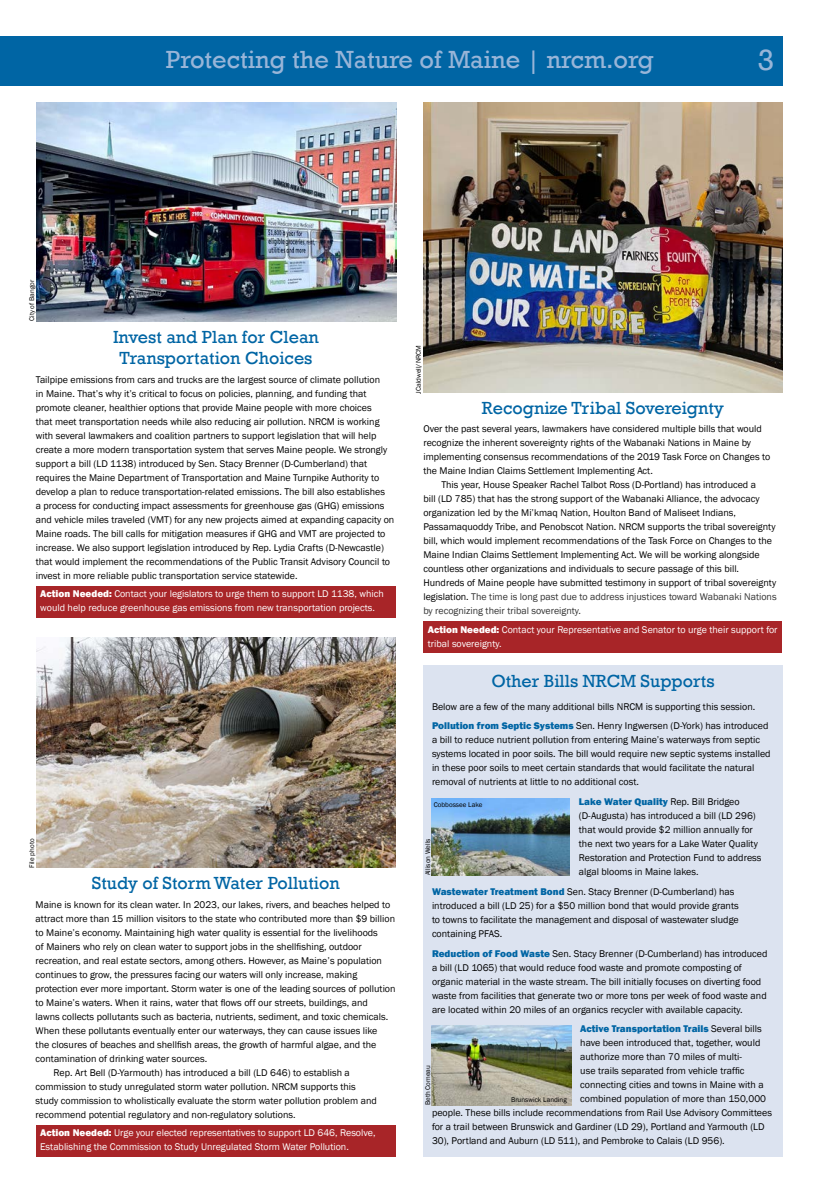
<style>
.page{position:relative;width:819px;height:1188px;background:#fff}
.page>*{position:absolute;margin:0;border:0;box-sizing:border-box;transform-origin:0 0}
.t1{font:30px "Rockwell";color:#98b5d8}
.t2{font:25.5px "Rockwell";color:#98b5d8}
.t3{font:18px/21.6px "Rockwell";color:#0065a4;text-align:center}
.t4{font:10px/14px "Franklin Gothic";color:#000}
.t5{font:10px/14px "Franklin Gothic";color:#fff}
.t6{font:800 10px "Franklin Gothic";color:#0065a4}
.t7{font:7px "Franklin Gothic";color:#000}
.s1{font-weight:800}
.s2{color:#333}
.s3{font-weight:800;color:#0065a4}
.s4{font-weight:400;color:#000}
</style>
<div class="page">
<div style="left:0;top:36px;width:783px;height:50px;background:#0065a4"></div>
<div style="left:36px;top:1125px;width:359px;height:32px;background:#a82528"></div>
<img style="left:37px;top:637px;width:359px;height:231px">
<div style="left:36px;top:586px;width:360px;height:32px;background:#a82528"></div>
<img style="left:36px;top:103px;width:360px;height:218px">
<div style="left:424px;top:621px;width:358px;height:32px;background:#a82528"></div>
<img style="left:423px;top:103px;width:360px;height:289px">
<div style="left:423px;top:665px;width:360px;height:491px;background:#dce3f0"></div>
<img style="left:431px;top:798px;width:139px;height:77px">
<img style="left:432px;top:1026px;width:139px;height:79px">
<p class="t7" style="left:27px;top:321px;width:43px;rotate:-90deg">City of Bangor</p>
<h2 class="t2" style="left:166px;top:44px;width:490px">Protecting the Nature of Maine | nrcm.org</h2>
<h1 class="t1" style="left:758px;top:43px;width:18px">3</h1>
<h3 class="t3" style="left:113px;top:326px;width:207px">Invest and Plan for Clean<br>Transportation Choices</h3>
<p class="t4" style="left:36px;top:373px;width:360px">Tailpipe emissions from cars and trucks are the largest source of climate pollution<br>in Maine. That’s why it’s critical to focus on policies, planning, and funding that promote cleaner, healthier options that provide Maine people with more choices<br>that meet transportation needs while also reducing air pollution. NRCM is working with several lawmakers and coalition partners to support legislation that will help create a more modern transportation system that serves Maine people. We strongly support a bill (LD 1138) introduced by Sen. Stacy Brenner (D-Cumberland) that requires the Maine Department of Transportation and Maine Turnpike Authority to develop a plan to reduce transportation-related emissions. The bill also establishes<br>a process for conducting impact assessments for greenhouse gas (GHG) emissions and vehicle miles traveled (VMT) for any new projects aimed at expanding capacity on Maine roads. The bill calls for mitigation measures if GHG and VMT are projected to increase. We also support legislation introduced by Rep. Lydia Crafts (D-Newcastle) that would implement the recommendations of the Public Transit Advisory Council to invest in more reliable public transportation service statewide.</p>
<p class="t5" style="left:40px;top:587px;width:345px"><span class="s1">Action Needed:</span> Contact your legislators to urge them to support LD 1138, which would help reduce greenhouse gas emissions from new transportation projects.</p>
<p class="t7" style="left:27px;top:868px;width:30px;rotate:-90deg">File photo</p>
<h3 class="t3" style="left:92px;top:873px;width:249px">Study of Storm Water Pollution</h3>
<p class="t4" style="left:36px;top:898px;width:356px">Maine is known for its clean water. In 2023, our lakes, rivers, and beaches helped to</p>
<p class="t4" style="left:36px;top:912px;width:361px">attract more than 15 million visitors to the state who contributed more than $9 billion</p>
<p class="t4" style="left:36px;top:926px;width:344px">to Maine’s economy. Maintaining high water quality is essential for the livelihoods</p>
<p class="t4" style="left:36px;top:940px;width:328px">of Mainers who rely on clean water to support jobs in the shellfishing, outdoor</p>
<p class="t4" style="left:36px;top:954px;width:348px">recreation, and real estate sectors, among others. However, as Maine’s population</p>
<p class="t4" style="left:36px;top:968px;width:323px">continues to grow, the pressures facing our waters will only increase, making</p>
<p class="t4" style="left:36px;top:982px;width:361px">protection ever more important. Storm water is one of the leading sources of pollution</p>
<p class="t4" style="left:36px;top:996px;width:334px">to Maine’s waters. When it rains, water that flows off our streets, buildings, and</p>
<p class="t4" style="left:36px;top:1010px;width:354px">lawns collects pollutants such as bacteria, nutrients, sediment, and toxic chemicals.</p>
<p class="t4" style="left:36px;top:1024px;width:343px">When these pollutants eventually enter our waterways, they can cause issues like</p>
<p class="t4" style="left:36px;top:1038px;width:342px">the closures of beaches and shellfish areas, the growth of harmful algae, and the</p>
<p class="t4" style="left:36px;top:1052px;width:173px">contamination of drinking water sources.</p>
<p class="t4" style="left:54px;top:1066px;width:298px">Rep. Art Bell (D-Yarmouth) has introduced a bill (LD 646) to establish a</p>
<p class="t4" style="left:36px;top:1080px;width:322px">commission to study unregulated storm water pollution. NRCM supports this</p>
<p class="t4" style="left:36px;top:1094px;width:343px">study commission to wholistically evaluate the storm water pollution problem and</p>
<p class="t4" style="left:36px;top:1108px;width:261px">recommend potential regulatory and non-regulatory solutions.</p>
<p class="t5" style="left:40px;top:1126px;width:337px"><span class="s1">Action Needed:</span> Urge your elected representatives to support LD 646, Resolve,<br>Establishing the Commission to Study Unregulated Storm Water Pollution.</p>
<p class="t7" style="left:414px;top:394px;width:50px;rotate:-90deg">JCaldwell/NRCM</p>
<h3 class="t3" style="left:482px;top:397px;width:244px">Recognize Tribal Sovereignty</h3>
<p class="t4" style="left:423px;top:422px;width:348px">Over the past several years, lawmakers have considered multiple bills that would recognize the inherent sovereignty rights of the Wabanaki Nations in Maine by implementing consensus recommendations of the 2019 Task Force on Changes to the Maine Indian Claims Settlement Implementing Act.</p>
<p class="t4" style="left:423px;top:478px;width:355px;text-indent:18px">This year, House Speaker Rachel Talbot Ross (D-Portland) has introduced a<br>bill (LD 785) that has the strong support of the Wabanaki Alliance, the advocacy organization led by the Mi’kmaq Nation, Houlton Band of Maliseet Indians, Passamaquoddy Tribe, and Penobscot Nation. NRCM supports the tribal sovereignty bill, which would implement recommendations of the Task Force on Changes to the Maine Indian Claims Settlement Implementing Act. We will be working alongside countless other organizations and individuals to secure passage of this bill.<br>Hundreds of Maine people have submitted testimony in support of tribal sovereignty legislation. <span class="s2">The time is long past due to address injustices toward Wabanaki Nations by recognizing their tribal sovereignty.</span></p>
<p class="t5" style="left:428px;top:622px;width:351px"><span class="s1">Action Needed:</span> Contact your Representative and Senator to urge their support for tribal sovereignty.</p>
<h3 class="t3" style="left:491px;top:670px;width:225px">Other Bills NRCM Supports</h3>
<p class="t4" style="left:432px;top:697px;width:338px;line-height:19.8px">Below are a few of the many additional bills NRCM is supporting this session.<br><span class="s3">Pollution from Septic Systems</span> Sen. Henry Ingwersen (D-York) has introduced</p>
<p class="t4" style="left:432px;top:733px;width:340px">a bill to reduce nutrient pollution from entering Maine’s waterways from septic systems located in poor soils. The bill would require new septic systems installed in these poor soils to meet certain standards that would facilitate the natural removal of nutrients at little to no additional cost.</p>
<p class="t4" style="left:579px;top:795px;width:184px"><span class="s3">Lake Water Quality</span> Rep. Bill Bridgeo (D-Augusta) has introduced a bill (LD 296) that would provide $2 million annually for the next two years for a Lake Water Quality Restoration and Protection Fund to address algal blooms in Maine lakes.</p>
<p class="t4" style="left:432px;top:885px;width:308px"><span class="s3">Wastewater Treatment Bond</span> Sen. Stacy Brenner (D-Cumberland) has introduced a bill (LD 25) for a $50 million bond that would provide grants to towns to facilitate the management and disposal of wastewater sludge containing PFAS.</p>
<p class="t4" style="left:432px;top:946px;width:337px"><span class="s3">Reduction of Food Waste</span> Sen. Stacy Brenner (D-Cumberland) has introduced a bill (LD 1065) that would reduce food waste and promote composting of organic material in the waste stream. The bill initially focuses on diverting food waste from facilities that generate two or more tons per week of food waste and are located within 20 miles of an organics recycler with available capacity.</p>
<p class="t6" style="left:580px;top:1022px;width:183px">Active Transportation Trails <span class="s4">Several bills</span></p>
<p class="t4" style="left:580px;top:1036px;width:182px">have been introduced that, together, would</p>
<p class="t4" style="left:580px;top:1050px;width:163px">authorize more than 70 miles of multi-</p>
<p class="t4" style="left:580px;top:1064px;width:166px">use trails separated from vehicle traffic</p>
<p class="t4" style="left:580px;top:1078px;width:185px">connecting cities and towns in Maine with a</p>
<p class="t4" style="left:580px;top:1092px;width:187px">combined population of more than 150,000</p>
<p class="t4" style="left:432px;top:1106px;width:342px">people. These bills include recommendations from Rail Use Advisory Committees</p>
<p class="t4" style="left:432px;top:1120px;width:334px">for a trail between Brunswick and Gardiner (LD 29), Portland and Yarmouth (LD</p>
<p class="t4" style="left:432px;top:1134px;width:294px">30), Portland and Auburn (LD 511), and Pembroke to Calais (LD 956).</p>
<p class="t7" style="left:434px;top:800px;width:50px">Cobbossee Lake</p>
<p class="t7" style="left:423px;top:875px;width:38px;rotate:-90deg">Allison Wells</p>
<p class="t7" style="left:423px;top:1105px;width:42px;rotate:-90deg">Beth Comeau</p>
<p class="t7" style="left:511px;top:1095px;width:57px">Brunswick Landing</p>
</div>
